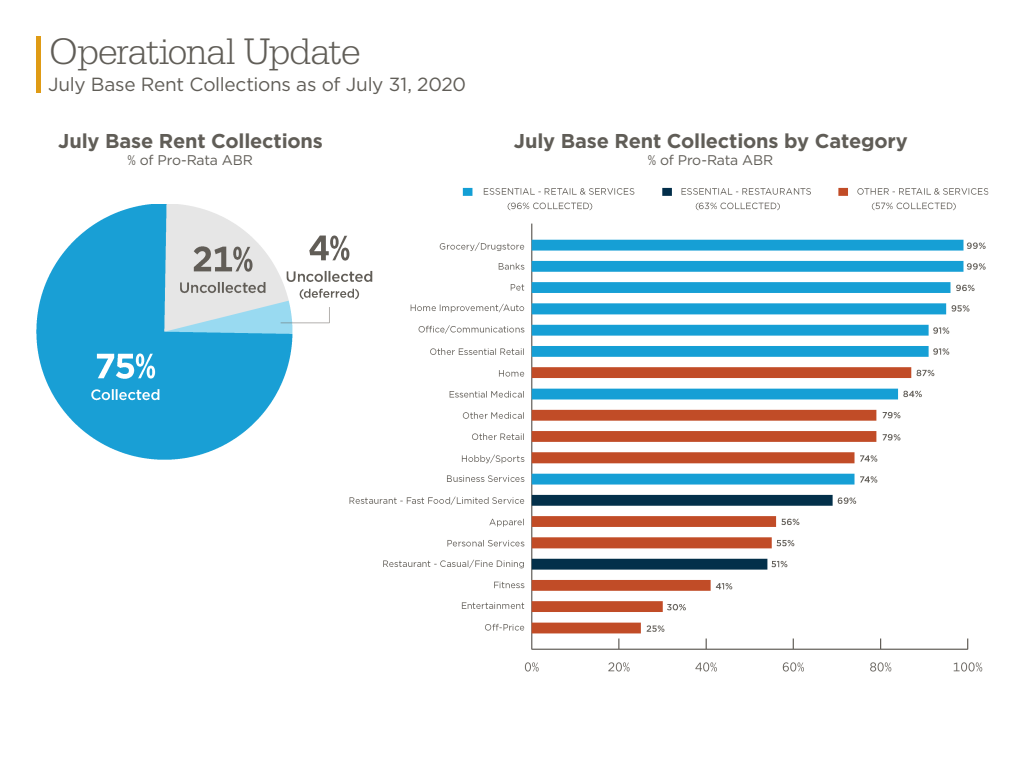
<style>
.page{position:relative;width:1024px;height:769px;background:#fff}
.page>*{position:absolute;margin:0;border:0;box-sizing:border-box;transform-origin:0 0}
.H4_-_Internal_39-18{font:300 39px "Serifa Std";letter-spacing:-.025em;color:#605d57}
.H4_-_Internal_Subhea{font:700 20px "Gotham";letter-spacing:-.01em;color:#605d57}
.H4_-_Internal_Subhea-2{font:19px "Gotham";letter-spacing:-.015em;color:#605d57}
.H4_-_Internal_Subhea-3{font:14px "Gotham";letter-spacing:-.02em;color:#605d57}
</style>
<div class="page">
<img style="left:36px;top:204px;width:309px;height:256px">
<img style="left:345px;top:187px;width:643px;height:485px">
<div style="left:36px;top:36px;width:5px;height:57px;background:#df9b15"></div>
<p class="H4_-_Internal_39-18" style="left:50px;top:29px;width:312px">Operational Update</p>
<p class="H4_-_Internal_Subhea-2" style="left:48px;top:72px;width:419px">July Base Rent Collections as of July 31, 2020</p>
<p class="H4_-_Internal_Subhea" style="left:58px;top:127px;width:266px">July Base Rent Collections</p>
<p class="H4_-_Internal_Subhea-3" style="left:128px;top:151px;width:127px">% of Pro-Rata ABR</p>
<p class="H4_-_Internal_Subhea" style="left:514px;top:127px;width:395px">July Base Rent Collections by Category</p>
<p class="H4_-_Internal_Subhea-3" style="left:648px;top:151px;width:127px">% of Pro-Rata ABR</p>
</div>
